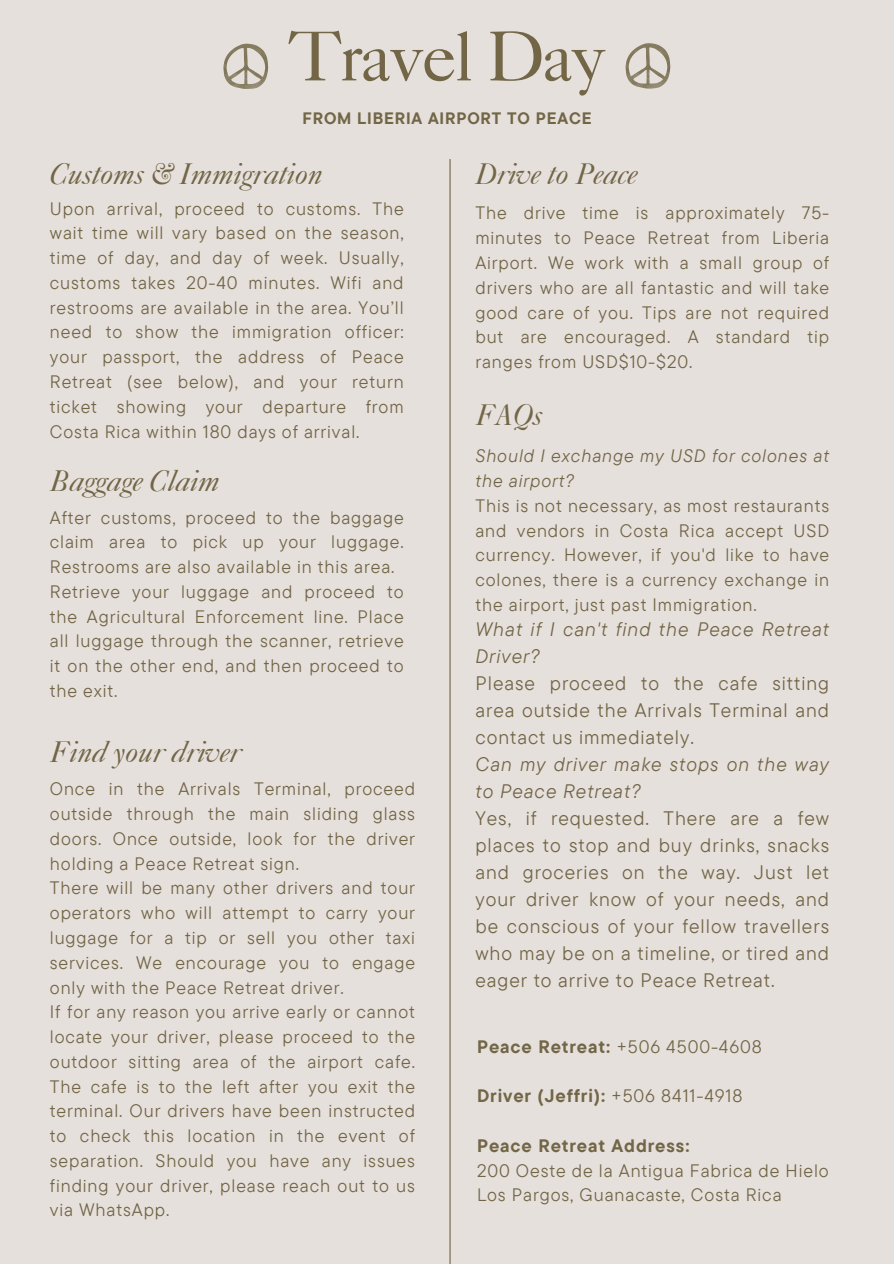
<style>
.page{position:relative;width:894px;height:1264px;background:#fff}
.page>*{position:absolute;margin:0;border:0;box-sizing:border-box;transform-origin:0 0}
.t1{font:70.5px "Caslon 540 LT Std";letter-spacing:-.04em;color:#726646}
.t2{font:italic 30px "Caslon 540 LT Std";letter-spacing:-.01em;color:#726646}
.t3{font:19.5px/27px "TT Commons Pro";letter-spacing:.05em;color:#726646}
.t4{font:18px/24.8px "TT Commons Pro";letter-spacing:.05em;color:#726646}
.t5{font:700 18px "TT Commons Pro";letter-spacing:.05em;color:#726646}
.t6{font:700 16.5px "TT Commons Pro";letter-spacing:.05em;color:#726646}
.s1{font-style:italic}
.s2{font-weight:400}
.s3{font-weight:700}
</style>
<div class="page">
<div style="left:0;top:0;width:893px;height:1263px;background:#e6e0dd"></div>
<hr style="left:449px;top:159px;width:1px;height:1104px;background:#726646">
<svg style="left:223px;top:44px;width:45px;height:45px"></svg>
<svg style="left:625px;top:43px;width:45px;height:45px"></svg>
<p class="t1" style="left:287px;top:31px;width:320px">Travel Day</p>
<h3 class="t6" style="left:302px;top:107px;width:291px">FROM LIBERIA AIRPORT TO PEACE</h3>
<p class="t2" style="left:50px;top:163px;width:274px">Customs &amp; Immigration</p>
<h1 class="t4" style="left:50px;top:195px;width:355px;text-align:justify">Upon arrival, proceed to customs. The wait time will vary based on the season, time of day, and day of week. Usually, customs takes 20-40 minutes. Wifi and restrooms are available in the area. You’ll need to show the immigration officer: your passport, the address of Peace Retreat (see below), and your return ticket showing your departure from Costa Rica within 180 days of arrival.</h1>
<h3 class="t2" style="left:50px;top:469px;width:171px">Baggage Claim</h3>
<h2 class="t4" style="left:50px;top:504px;width:355px">After customs, proceed to the baggage claim area to pick up your luggage.<br>Restrooms are also available in this area.<br>Retrieve your luggage and proceed to the Agricultural Enforcement line. Place all luggage through the scanner, retrieve it on the other end, and then proceed to the exit.</h2>
<h2 class="t2" style="left:50px;top:741px;width:193px">Find your driver</h2>
<p class="t4" style="left:50px;top:776px;width:366px">Once in the Arrivals Terminal, proceed outside through the main sliding glass doors. Once outside, look for the driver holding a Peace Retreat sign.<br>There will be many other drivers and tour operators who will attempt to carry your luggage for a tip or sell you other taxi services. We encourage you to engage only with the Peace Retreat driver.<br>If for any reason you arrive early or cannot locate your driver, please proceed to the outdoor sitting area of the airport cafe.<br>The cafe is to the left after you exit the terminal. Our drivers have been instructed to check this location in the event of separation. Should you have any issues finding your driver, please reach out to us via WhatsApp.</p>
<h3 class="t2" style="left:475px;top:163px;width:163px">Drive to Peace</h3>
<h2 class="t4" style="left:475px;top:200px;width:355px;text-align:justify">The drive time is approximately 75- minutes to Peace Retreat from Liberia Airport. We work with a small group of drivers who are all fantastic and will take good care of you. Tips are not required but are encouraged. A standard tip ranges from USD$10-$20.</h2>
<h3 class="t2" style="left:475px;top:403px;width:69px">FAQs</h3>
<h2 class="t4" style="left:475px;top:443px;width:355px"><span class="s1">Should I exchange my USD for colones at the airport?<br></span>This is not necessary, as most restaurants and vendors in Costa Rica accept USD currency. However, if you'd like to have colones, there is a currency exchange in the airport, just past Immigration.</h2>
<h2 class="t3" style="left:475px;top:615px;width:355px"><span class="s1">What if I can't find the Peace Retreat<br>Driver?<br></span>Please proceed to the cafe sitting area outside the Arrivals Terminal and contact us immediately.<br><span class="s1">Can my driver make stops on the way to Peace Retreat?<br></span>Yes, if requested. There are a few places to stop and buy drinks, snacks and groceries on the way. Just let your driver know of your needs, and be conscious of your fellow travellers who may be on a timeline, or tired and eager to arrive to Peace Retreat.</h2>
<h2 class="t5" style="left:477px;top:1034px;width:286px">Peace Retreat: <span class="s2">+506 4500-4608</span></h2>
<h3 class="t5" style="left:477px;top:1084px;width:267px">Driver (Jeffri): <span class="s2">+506 8411-4918</span></h3>
<h3 class="t4" style="left:477px;top:1132px;width:353px"><span class="s3">Peace Retreat Address:<br></span>200 Oeste de la Antigua Fabrica de Hielo<br>Los Pargos, Guanacaste, Costa Rica</h3>
</div>
